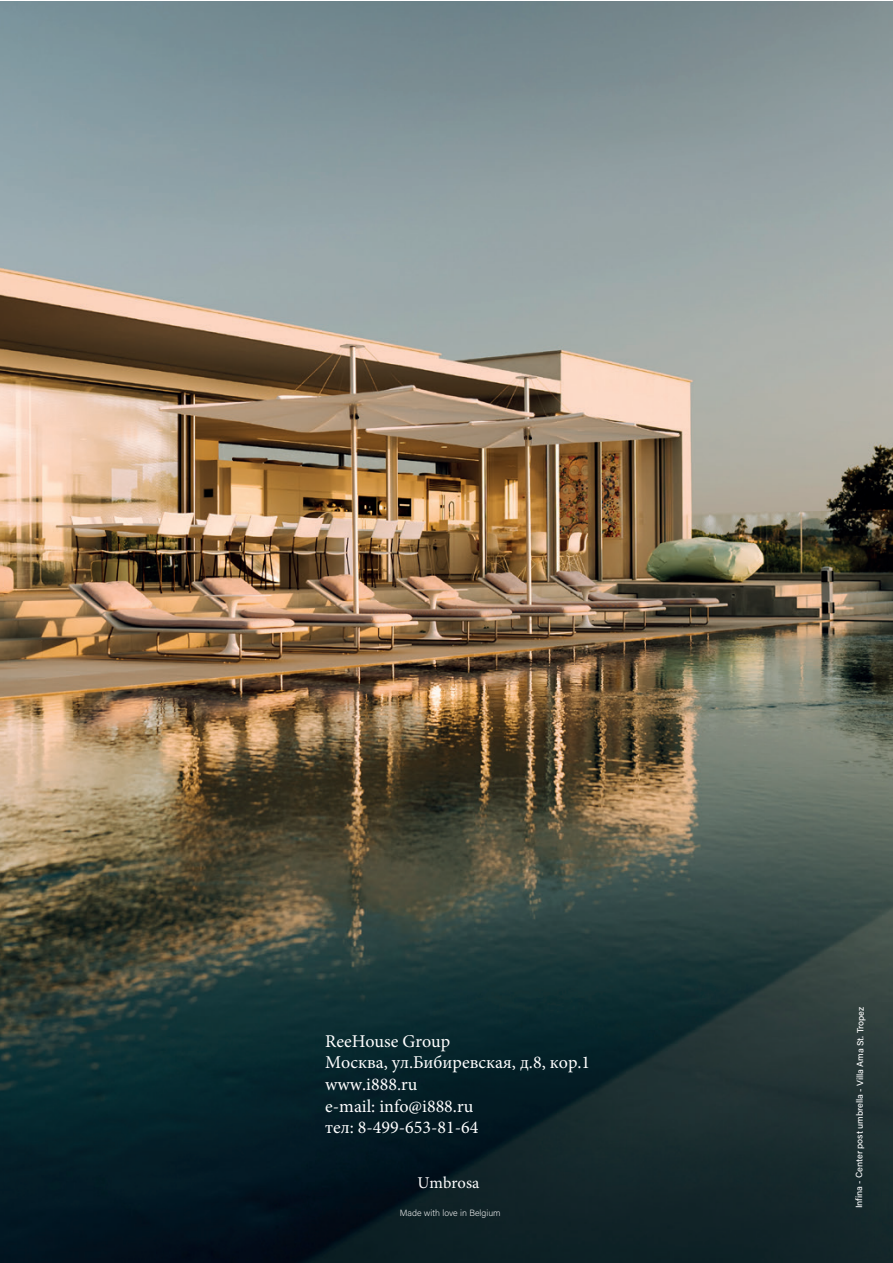
<style>
.page{position:relative;width:893px;height:1263px;background:#fff}
.page>*{position:absolute;margin:0;border:0;box-sizing:border-box;transform-origin:0 0}
.t1{font:18px/21.6px "Minion Pro";color:#fff}
.t2{font:16.5px "Minion Pro";color:#fff}
.t3{font:500 9px "Acumin Pro";color:#fff}
.t4{font:200 9px "Acumin Pro";color:#fff}
</style>
<div class="page">
<img style="left:0;top:2px;width:892px;height:1261px">
<p class="t1" style="left:325px;top:1030px;width:267px">ReeHouse Group<br>Москва, ул.Бибиревская, д.8, кор.1 www.i888.ru<br>e-mail: info@i888.ru<br>тел: 8-499-653-81-64</p>
<p class="t2" style="left:417px;top:1171px;width:63px">Umbrosa</p>
<p class="t4" style="left:400px;top:1206px;width:102px">Made with love in Belgium</p>
<p class="t3" style="left:852px;top:1208px;width:203px;rotate:-89deg">Infina - Center post umbrella - Villa Ama St. Tropez</p>
</div>
